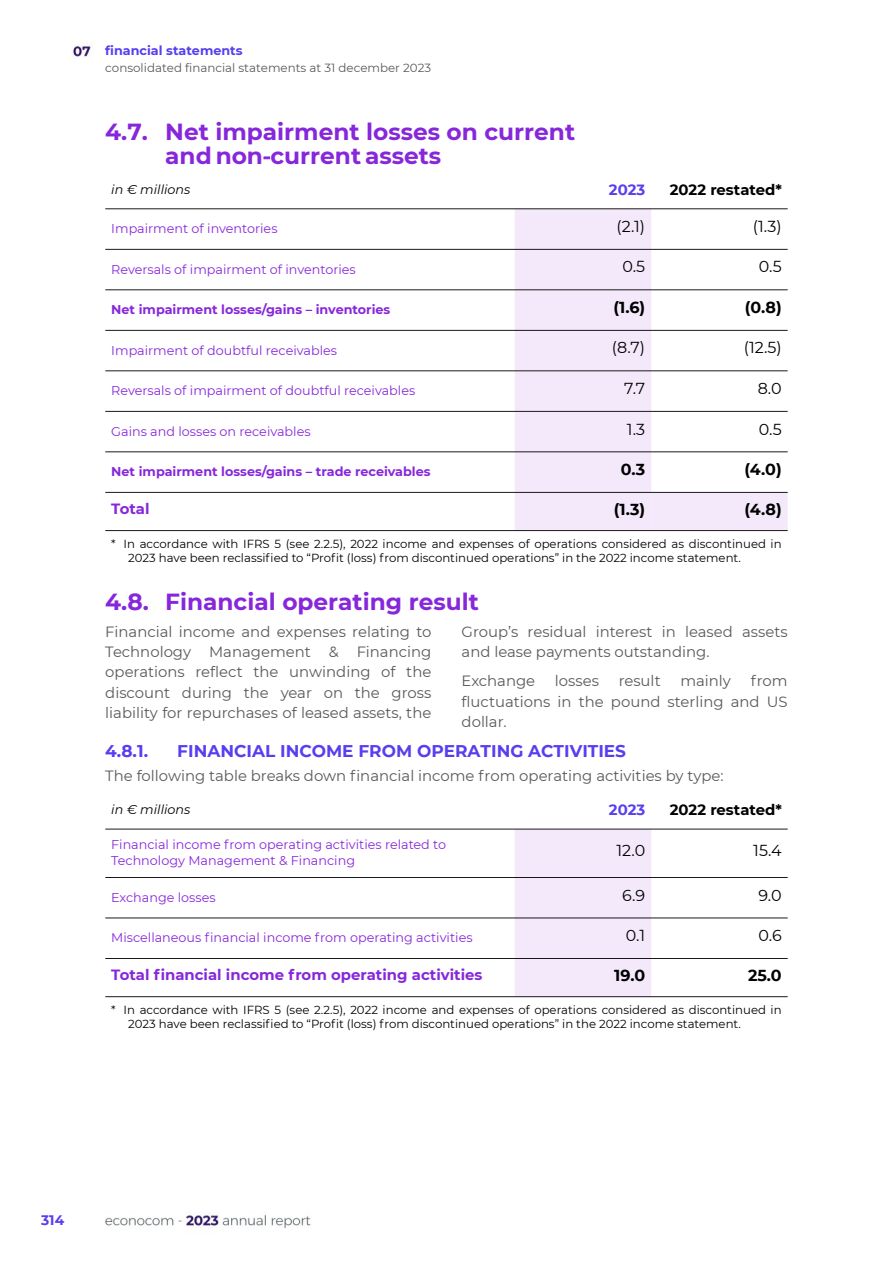
<style>
.page{position:relative;width:893px;height:1263px;background:#fff}
.page>*{position:absolute;margin:0;border:0;box-sizing:border-box;transform-origin:0 0}
.t1{font:700 23.25px/23.7px "Montserrat";color:#8727db}
.t2{font:700 16.95px "Montserrat";color:#573eef}
.t3{font:15.9px "Montserrat";color:#000}
.t4{font:700 15.9px "Montserrat";color:#000}
.t5{font:14.85px/20.2px "Montserrat";color:#58595b;text-align:justify}
.t6{font:700 14.85px "Montserrat";color:#8727db}
.t7{font:700 14.85px "Montserrat";color:#000}
.t8{font:700 14.85px "Montserrat";color:#573eef}
.t9{font:700 13.8px "Montserrat";color:#573eef}
.t10{font:12.75px/15.8px "Montserrat";color:#8727db}
.t11{font:700 12.75px "Montserrat";color:#8727db}
.t12{font:italic 12.75px "Montserrat";color:#000}
.t13{font:700 12.75px "Montserrat";color:#573eef}
.t14{font:11.85px "Montserrat";color:#58595b}
.t15{font:11.7px/13.5px "Montserrat";color:#000}
.s1{font-family:"Noto Sans";font-weight:400}
</style>
<div class="page">
<img style="left:73px;top:46px;width:715px;height:1182px">
<div style="left:515px;top:209px;width:136px;height:40px;background:#f3e9fb"></div>
<div style="left:515px;top:249px;width:136px;height:41px;background:#f3e9fb"></div>
<div style="left:515px;top:290px;width:136px;height:40px;background:#f3e9fb"></div>
<div style="left:515px;top:330px;width:136px;height:41px;background:#f3e9fb"></div>
<div style="left:515px;top:371px;width:136px;height:40px;background:#f3e9fb"></div>
<div style="left:515px;top:411px;width:136px;height:41px;background:#f3e9fb"></div>
<div style="left:515px;top:452px;width:136px;height:40px;background:#f3e9fb"></div>
<div style="left:515px;top:492px;width:136px;height:39px;background:#f3e9fb"></div>
<div style="left:651px;top:492px;width:137px;height:39px;background:#f3e9fb"></div>
<hr style="left:105px;top:530px;width:683px;height:1px;background:#000;border-radius:50%">
<hr style="left:105px;top:492px;width:683px;height:1px;background:#000;border-radius:50%">
<hr style="left:105px;top:451px;width:683px;height:1px;background:#000;border-radius:50%">
<hr style="left:105px;top:411px;width:683px;height:1px;background:#000;border-radius:50%">
<hr style="left:105px;top:370px;width:683px;height:1px;background:#000;border-radius:50%">
<hr style="left:105px;top:330px;width:683px;height:1px;background:#000;border-radius:50%">
<hr style="left:105px;top:289px;width:683px;height:1px;background:#000;border-radius:50%">
<hr style="left:105px;top:249px;width:683px;height:1px;background:#000;border-radius:50%">
<hr style="left:105px;top:208px;width:683px;height:1px;background:#000;border-radius:50%">
<div style="left:515px;top:829px;width:136px;height:48px;background:#f3e9fb"></div>
<div style="left:515px;top:877px;width:136px;height:41px;background:#f3e9fb"></div>
<div style="left:515px;top:918px;width:136px;height:40px;background:#f3e9fb"></div>
<div style="left:515px;top:958px;width:136px;height:39px;background:#f3e9fb"></div>
<hr style="left:105px;top:996px;width:683px;height:1px;background:#000;border-radius:50%">
<hr style="left:105px;top:958px;width:683px;height:1px;background:#000;border-radius:50%">
<hr style="left:105px;top:917px;width:683px;height:1px;background:#000;border-radius:50%">
<hr style="left:105px;top:877px;width:683px;height:1px;background:#000;border-radius:50%">
<hr style="left:105px;top:829px;width:683px;height:1px;background:#000;border-radius:50%">
<p class="t13" style="left:105px;top:43px;width:139px">financial statements</p>
<p class="t14" style="left:105px;top:61px;width:327px">consolidated financial statements at 31 december 2023</p>
<h1 class="t1" style="left:165px;top:120px;width:411px;text-indent:-60px">4.7. Net impairment losses on current and non<span class="s1">‑</span>current assets</h1>
<p class="t12" style="left:111px;top:182px;width:81px">in € millions</p>
<p class="t8" style="left:609px;top:181px;width:38px">2023</p>
<p class="t7" style="left:670px;top:181px;width:113px">2022 restated*</p>
<p class="t10" style="left:111px;top:221px;width:168px">Impairment of inventories</p>
<p class="t3" style="left:617px;top:217px;width:30px">(2.1)</p>
<p class="t3" style="left:753px;top:217px;width:30px">(1.3)</p>
<p class="t10" style="left:111px;top:261px;width:246px">Reversals of impairment of inventories</p>
<p class="t3" style="left:622px;top:257px;width:24px">0.5</p>
<p class="t3" style="left:759px;top:257px;width:24px">0.5</p>
<p class="t11" style="left:111px;top:302px;width:281px">Net impairment losses/gains – inventories</p>
<p class="t4" style="left:613px;top:298px;width:33px">(1.6)</p>
<p class="t4" style="left:745px;top:298px;width:38px">(0.8)</p>
<p class="t10" style="left:111px;top:342px;width:227px">Impairment of doubtful receivables</p>
<p class="t3" style="left:612px;top:338px;width:35px">(8.7)</p>
<p class="t3" style="left:744px;top:338px;width:39px">(12.5)</p>
<p class="t10" style="left:111px;top:383px;width:305px">Reversals of impairment of doubtful receivables</p>
<p class="t3" style="left:624px;top:379px;width:23px">7.7</p>
<p class="t3" style="left:758px;top:379px;width:26px">8.0</p>
<p class="t10" style="left:111px;top:423px;width:201px">Gains and losses on receivables</p>
<p class="t3" style="left:627px;top:419px;width:20px">1.3</p>
<p class="t3" style="left:759px;top:419px;width:24px">0.5</p>
<p class="t11" style="left:111px;top:464px;width:321px">Net impairment losses/gains – trade receivables</p>
<p class="t4" style="left:621px;top:460px;width:26px">0.3</p>
<p class="t4" style="left:745px;top:460px;width:39px">(4.0)</p>
<p class="t6" style="left:111px;top:500px;width:40px">Total</p>
<p class="t4" style="left:614px;top:500px;width:33px">(1.3)</p>
<p class="t4" style="left:744px;top:500px;width:39px">(4.8)</p>
<p class="t15" style="left:128px;top:537px;width:655px;text-indent:-17px">* In accordance with IFRS 5 (see 2.2.5), 2022 income and expenses of operations considered as discontinued in<br>2023 have been reclassified to “Profit (loss) from discontinued operations” in the 2022 income statement.</p>
<h1 class="t1" style="left:105px;top:590px;width:375px">4.8. Financial operating result</h1>
<p class="t5" style="left:105px;top:621px;width:328px">Financial income and expenses relating to Technology Management &amp; Financing operations reflect the unwinding of the discount during the year on the gross liability for repurchases of leased assets, the</p>
<p class="t5" style="left:462px;top:621px;width:328px">Group’s residual interest in leased assets and lease payments outstanding.</p>
<p class="t5" style="left:462px;top:671px;width:328px;text-indent:289px">from fluctuations in the pound sterling and US dollar.</p>
<p class="t5" style="left:462px;top:671px;width:75px">Exchange</p>
<p class="t5" style="left:555px;top:671px;width:46px">losses</p>
<p class="t5" style="left:619px;top:671px;width:44px">result</p>
<p class="t5" style="left:680px;top:671px;width:52px">mainly</p>
<p class="t2" style="left:105px;top:740px;width:44px">4.8.1.</p>
<p class="t2" style="left:177px;top:740px;width:450px">FINANCIAL INCOME FROM OPERATING ACTIVITIES</p>
<p class="t5" style="left:105px;top:766px;width:620px">The following table breaks down financial income from operating activities by type:</p>
<p class="t12" style="left:111px;top:802px;width:81px">in € millions</p>
<p class="t8" style="left:609px;top:801px;width:38px">2023</p>
<p class="t7" style="left:670px;top:801px;width:113px">2022 restated*</p>
<p class="t10" style="left:111px;top:837px;width:336px">Financial income from operating activities related to<br>Technology Management &amp; Financing</p>
<p class="t3" style="left:617px;top:841px;width:30px">12.0</p>
<p class="t3" style="left:753px;top:841px;width:30px">15.4</p>
<p class="t10" style="left:111px;top:889px;width:106px">Exchange losses</p>
<p class="t3" style="left:622px;top:885px;width:24px">6.9</p>
<p class="t3" style="left:758px;top:885px;width:25px">9.0</p>
<p class="t10" style="left:111px;top:930px;width:363px">Miscellaneous financial income from operating activities</p>
<p class="t3" style="left:626px;top:926px;width:21px">0.1</p>
<p class="t3" style="left:758px;top:926px;width:25px">0.6</p>
<p class="t6" style="left:111px;top:966px;width:373px">Total financial income from operating activities</p>
<p class="t4" style="left:614px;top:966px;width:32px">19.0</p>
<p class="t4" style="left:748px;top:966px;width:35px">25.0</p>
<p class="t15" style="left:128px;top:1003px;width:655px;text-indent:-17px">* In accordance with IFRS 5 (see 2.2.5), 2022 income and expenses of operations considered as discontinued in<br>2023 have been reclassified to “Profit (loss) from discontinued operations” in the 2022 income statement.</p>
<p class="t9" style="left:41px;top:1211px;width:25px">314</p>
</div>
